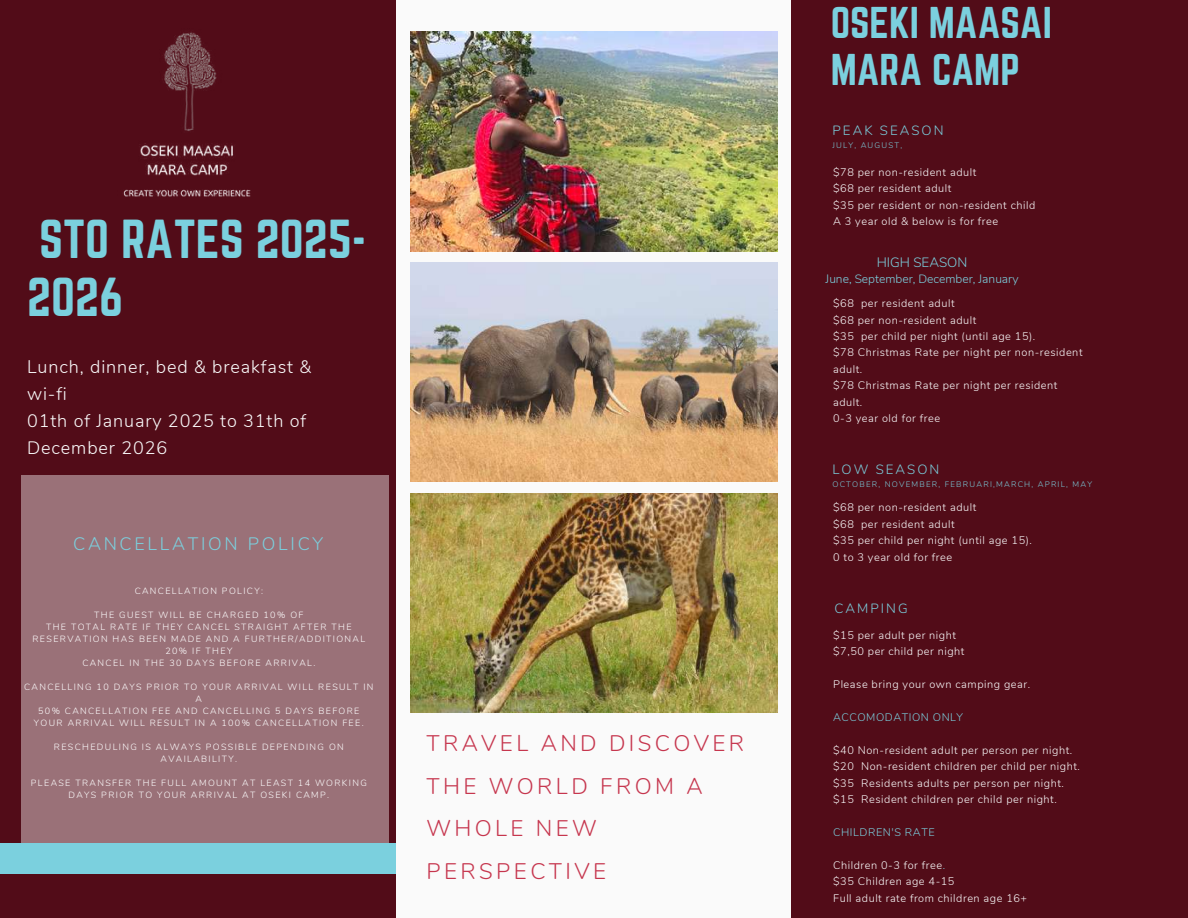
<style>
.page{position:relative;width:1188px;height:918px;background:#520c18}
.page>*{position:absolute;margin:0;border:0;box-sizing:border-box;transform-origin:0 0}
.t1{font:48px/57.3px "Norwester";color:#7bd0de}
.t2{font:38.85px/46.5px "Norwester";color:#7bd0de}
.t3{font:300 22.5px/42.8px "Nunito";letter-spacing:.15em;color:#c6364e}
.t4{font:300 18px/27px "Nunito";letter-spacing:.05em;color:#fafafa}
.t5{font:300 18px "Nunito";letter-spacing:.15em;color:#7bd0de}
.t6{font:300 13.5px "Nunito";color:#7bd0de}
.t7{font:300 13.35px "Nunito";letter-spacing:.15em;color:#7bd0de}
.t8{font:300 12px "Nunito";color:#7bd0de}
.t9{font:300 10.95px/16.4px "Nunito";letter-spacing:.05em;color:#fafafa}
.t10{font:300 10.95px "Nunito";letter-spacing:.05em;color:#7bd0de}
.t11{font:300 9px/12px "Nunito";letter-spacing:.15em;color:#fff;text-align:center}
.t12{font:300 7.95px "Nunito";letter-spacing:.15em;color:#7bd0de}
.s1{color:#7bd0de}
</style>
<div class="page">
<div style="left:0;top:843px;width:791px;height:30px;background:#7bd0de"></div>
<img style="left:396px;top:0;width:395px;height:918px">
<img style="left:123px;top:32px;width:128px;height:165px">
<img style="left:411px;top:493px;width:366px;height:219px">
<div style="left:22px;top:476px;width:366px;height:366px;background:#9a7178"></div>
<h1 class="t1" style="left:27px;top:211px;width:340px">STO RATES 2025-<br>2026</h1>
<h3 class="t4" style="left:27px;top:353px;width:286px">Lunch, dinner, bed &amp; breakfast &amp; wi-fi<br>01th of January 2025 to 31th of<br>December 2026</h3>
<h3 class="t5" style="left:73px;top:532px;width:252px">CANCELLATION POLICY</h3>
<p class="t11" style="left:135px;top:585px;width:130px">CANCELLATION POLICY:</p>
<p class="t11" style="left:32px;top:609px;width:334px">THE GUEST WILL BE CHARGED 10% OF<br>THE TOTAL RATE IF THEY CANCEL STRAIGHT AFTER THE RESERVATION HAS BEEN MADE AND A FURTHER/ADDITIONAL 20% IF THEY<br>CANCEL IN THE 30 DAYS BEFORE ARRIVAL.</p>
<p class="t11" style="left:24px;top:681px;width:351px">CANCELLING 10 DAYS PRIOR TO YOUR ARRIVAL WILL RESULT IN A<br>50% CANCELLATION FEE AND CANCELLING 5 DAYS BEFORE YOUR ARRIVAL WILL RESULT IN A 100% CANCELLATION FEE.</p>
<p class="t11" style="left:54px;top:741px;width:291px">RESCHEDULING IS ALWAYS POSSIBLE DEPENDING ON<br>AVAILABILITY.</p>
<p class="t11" style="left:31px;top:777px;width:337px">PLEASE TRANSFER THE FULL AMOUNT AT LEAST 14 WORKING<br>DAYS PRIOR TO YOUR ARRIVAL AT OSEKI CAMP.</p>
<h3 class="t3" style="left:426px;top:722px;width:319px">TRAVEL AND DISCOVER<br>THE WORLD FROM A<br>WHOLE NEW<br>PERSPECTIVE</h3>
<h2 class="t2" style="left:831px;top:0;width:223px">OSEKI MAASAI<br>MARA CAMP</h2>
<p class="t7" style="left:832px;top:121px;width:113px">PEAK SEASON</p>
<p class="t12" style="left:832px;top:140px;width:71px">JULY, AUGUST,</p>
<p class="t9" style="left:833px;top:164px;width:204px">$78 per non-resident adult<br>$68 per resident adult<br>$35 per resident or non-resident child<br>A 3 year old &amp; below is for free</p>
<p class="t6" style="left:877px;top:254px;width:92px">HIGH SEASON</p>
<p class="t8" style="left:826px;top:271px;width:194px">June, September, December, January</p>
<p class="t9" style="left:833px;top:295px;width:251px">$68 per resident adult<br>$68 per non-resident adult<br>$35 per child per night (until age 15).<br>$78 Christmas Rate per night per non-resident adult.<br>$78 Christmas Rate per night per resident adult.<br>0-3 year old for free</p>
<p class="t7" style="left:832px;top:460px;width:108px">LOW SEASON</p>
<p class="t12" style="left:832px;top:479px;width:261px">OCTOBER, NOVEMBER, FEBRUARI,MARCH, APRIL, MAY</p>
<p class="t9" style="left:833px;top:500px;width:200px">$68 per non-resident adult<br>$68 per resident adult<br>$35 per child per night (until age 15).<br>0 to 3 year old for free</p>
<p class="t7" style="left:835px;top:599px;width:75px">CAMPING</p>
<p class="t9" style="left:833px;top:627px;width:133px">$15 per adult per night $7,50 per child per night</p>
<p class="t9" style="left:833px;top:676px;width:199px">Please bring your own camping gear.</p>
<p class="t10" style="left:833px;top:710px;width:131px">ACCOMODATION ONLY</p>
<p class="t9" style="left:833px;top:742px;width:248px">$40 Non-resident adult per person per night. $20 Non-resident children per child per night. $35 Residents adults per person per night. $15 Resident children per child per night.</p>
<p class="t10" style="left:833px;top:825px;width:103px">CHILDREN'S RATE</p>
<p class="t9" style="left:833px;top:857px;width:196px">Children 0-3 for free<span class="s1">.<br></span>$35 Children age 4-15<br>Full adult rate from children age 16+</p>
</div>
